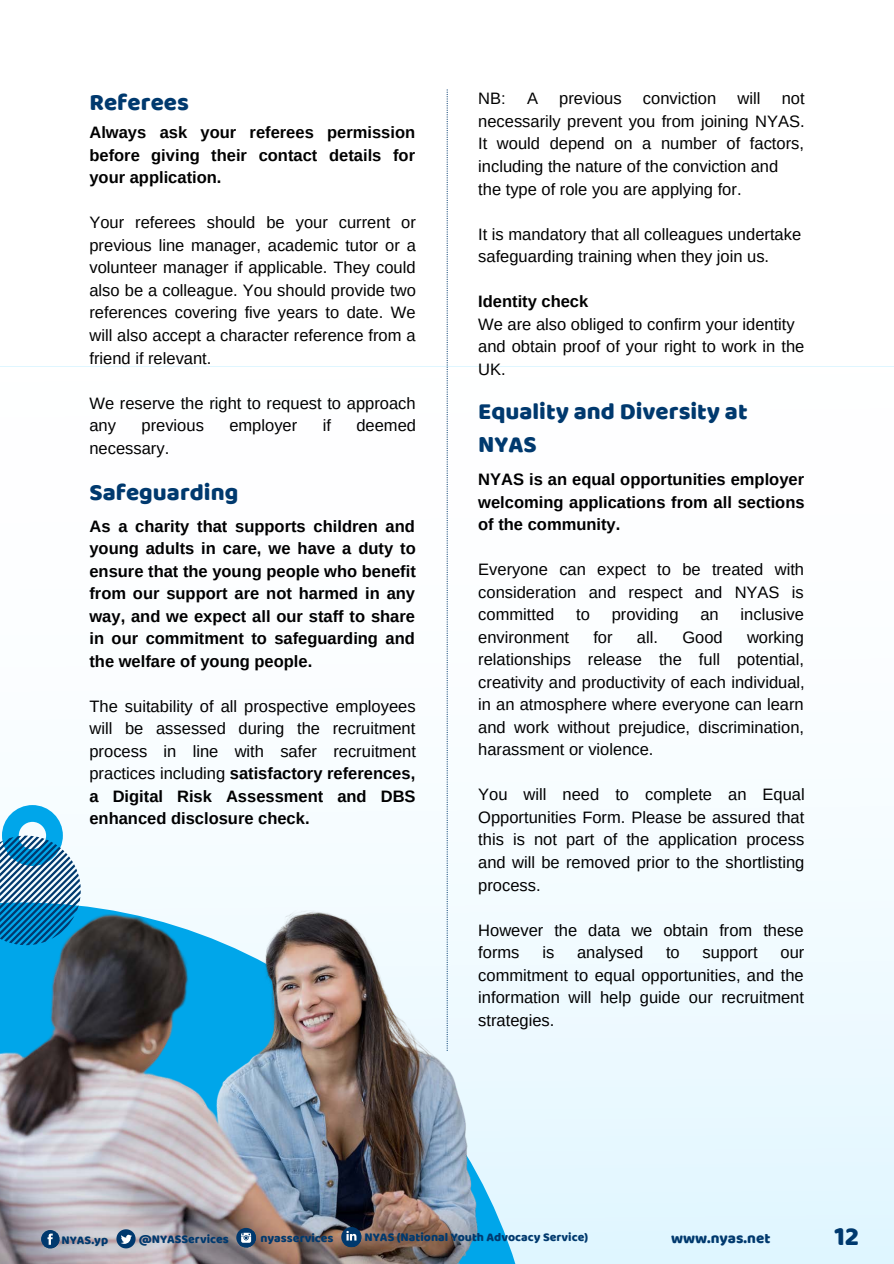
<style>
.page{position:relative;width:894px;height:1264px;background:#fff}
.page>*{position:absolute;margin:0;border:0;box-sizing:border-box;transform-origin:0 0}
.t1{font:27px "Baloo Thambi";color:#00396e}
.t2{font:24px/32.7px "Baloo Thambi";color:#00396e}
.t3{font:16.5px/22.5px "Arimo";color:#000;text-align:justify}
.t4{font:700 16.5px/22.5px "Arimo";color:#000;text-align:justify}
.t5{font:15.15px "Baloo Thambi";color:#00396e}
.t6{font:12.3px "Baloo Thambi";color:#00396e}
.s1{font-weight:700}
</style>
<div class="page">
<div style="left:0;top:367px;width:893px;height:896px;background:linear-gradient(to bottom,#fff,#e4f7ff)"></div>
<img style="left:0;top:857px;width:539px;height:406px">
<svg style="left:41px;top:1229px;width:18px;height:19px"></svg>
<svg style="left:44px;top:1232px;width:16px;height:17px"></svg>
<svg style="left:116px;top:1229px;width:19px;height:19px"></svg>
<svg style="left:341px;top:1226px;width:20px;height:21px"></svg>
<svg style="left:344px;top:1229px;width:18px;height:19px"></svg>
<svg style="left:236px;top:1227px;width:20px;height:20px"></svg>
<svg style="left:239px;top:1230px;width:18px;height:18px"></svg>
<svg style="left:446px;top:89px;width:1px;height:961px"></svg>
<svg style="left:0;top:805px;width:81px;height:140px"></svg>
<p class="t2" style="left:89px;top:86px;width:101px">Referees</p>
<p class="t4" style="left:89px;top:121px;width:327px">Always ask your referees permission before giving their contact details for your application.</p>
<p class="t3" style="left:89px;top:211px;width:328px">Your referees should be your current or previous line manager, academic tutor or a volunteer manager if applicable. They could also be a colleague. You should provide two references covering five years to date. We will also accept a character reference from a friend if relevant.</p>
<p class="t3" style="left:89px;top:391px;width:327px">We reserve the right to request to approach any</p>
<p class="t3" style="left:141px;top:414px;width:64px">previous</p>
<p class="t3" style="left:229px;top:414px;width:69px">employer</p>
<p class="t3" style="left:322px;top:414px;width:10px">if</p>
<p class="t3" style="left:356px;top:414px;width:61px">deemed</p>
<p class="t3" style="left:89px;top:436px;width:81px">necessary.</p>
<p class="t3" style="left:478px;top:87px;width:29px">NB:</p>
<p class="t3" style="left:527px;top:87px;width:12px">A</p>
<p class="t3" style="left:559px;top:87px;width:64px">previous</p>
<p class="t3" style="left:642px;top:87px;width:75px">conviction</p>
<p class="t3" style="left:737px;top:87px;width:24px">will</p>
<p class="t3" style="left:478px;top:87px;width:328px;text-indent:303px">not necessarily prevent you from joining NYAS.<br>It would depend on a number of factors, including the nature of the conviction and</p>
<p class="t3" style="left:478px;top:177px;width:265px">the type of role you are applying for.</p>
<p class="t3" style="left:478px;top:223px;width:324px">It is mandatory that all colleagues undertake</p>
<p class="t3" style="left:478px;top:245px;width:292px">safeguarding training when they join us.</p>
<p class="t4" style="left:478px;top:290px;width:111px">Identity check</p>
<p class="t3" style="left:478px;top:313px;width:318px">We are also obliged to confirm your identity</p>
<p class="t3" style="left:478px;top:335px;width:327px">and obtain proof of your right to work in the<br>UK.</p>
<p class="t2" style="left:478px;top:396px;width:271px">Equality and Diversity at<br>NYAS</p>
<p class="t2" style="left:89px;top:476px;width:150px">Safeguarding</p>
<p class="t4" style="left:478px;top:468px;width:328px">NYAS is an equal opportunities employer welcoming applications from all sections of the community.</p>
<p class="t3" style="left:478px;top:558px;width:327px">Everyone can expect to be treated with consideration and respect and NYAS is committed</p>
<p class="t4" style="left:89px;top:514px;width:328px">As a charity that supports children and young adults in care, we have a duty to ensure that the young people who benefit from our support are not harmed in any way, and we expect all our staff to share in our commitment to safeguarding and the welfare of young people.</p>
<p class="t3" style="left:89px;top:694px;width:328px">The suitability of all prospective employees will be assessed during the recruitment process in line with safer recruitment practices including <span class="s1">satisfactory references, a Digital Risk Assessment and DBS enhanced disclosure check.</span></p>
<p class="t3" style="left:576px;top:603px;width:15px">to</p>
<p class="t3" style="left:611px;top:603px;width:68px">providing</p>
<p class="t3" style="left:700px;top:603px;width:20px">an</p>
<p class="t3" style="left:740px;top:603px;width:65px">inclusive</p>
<p class="t3" style="left:478px;top:625px;width:328px;text-indent:269px">working relationships release the full potential, creativity and productivity of each individual, in an atmosphere where everyone can learn and work without prejudice, discrimination, harassment or violence.</p>
<p class="t3" style="left:478px;top:783px;width:328px">You will need to complete an Equal Opportunities Form. Please be assured that this is not part of the application process and will be removed prior to the shortlisting process.</p>
<p class="t3" style="left:478px;top:918px;width:327px">However the data we obtain from these forms</p>
<p class="t3" style="left:478px;top:625px;width:92px">environment</p>
<p class="t3" style="left:593px;top:625px;width:21px">for</p>
<p class="t3" style="left:636px;top:625px;width:23px">all.</p>
<p class="t3" style="left:682px;top:625px;width:42px">Good</p>
<p class="t3" style="left:542px;top:941px;width:13px">is</p>
<p class="t3" style="left:577px;top:941px;width:68px">analysed</p>
<p class="t3" style="left:665px;top:941px;width:15px">to</p>
<p class="t3" style="left:702px;top:941px;width:57px">support</p>
<p class="t3" style="left:478px;top:941px;width:327px;text-indent:302px">our commitment to equal opportunities, and the information will help guide our recruitment strategies.</p>
<p class="t6" style="left:62px;top:1230px;width:48px">NYAS.yp</p>
<p class="t6" style="left:139px;top:1229px;width:92px">@NYASServices</p>
<p class="t6" style="left:260px;top:1228px;width:75px">nyasservices</p>
<p class="t6" style="left:364px;top:1228px;width:225px">NYAS (National Youth Advocacy Service)</p>
<p class="t5" style="left:671px;top:1226px;width:101px">www.nyas.net</p>
<p class="t1" style="left:834px;top:1216px;width:26px">12</p>
</div>
